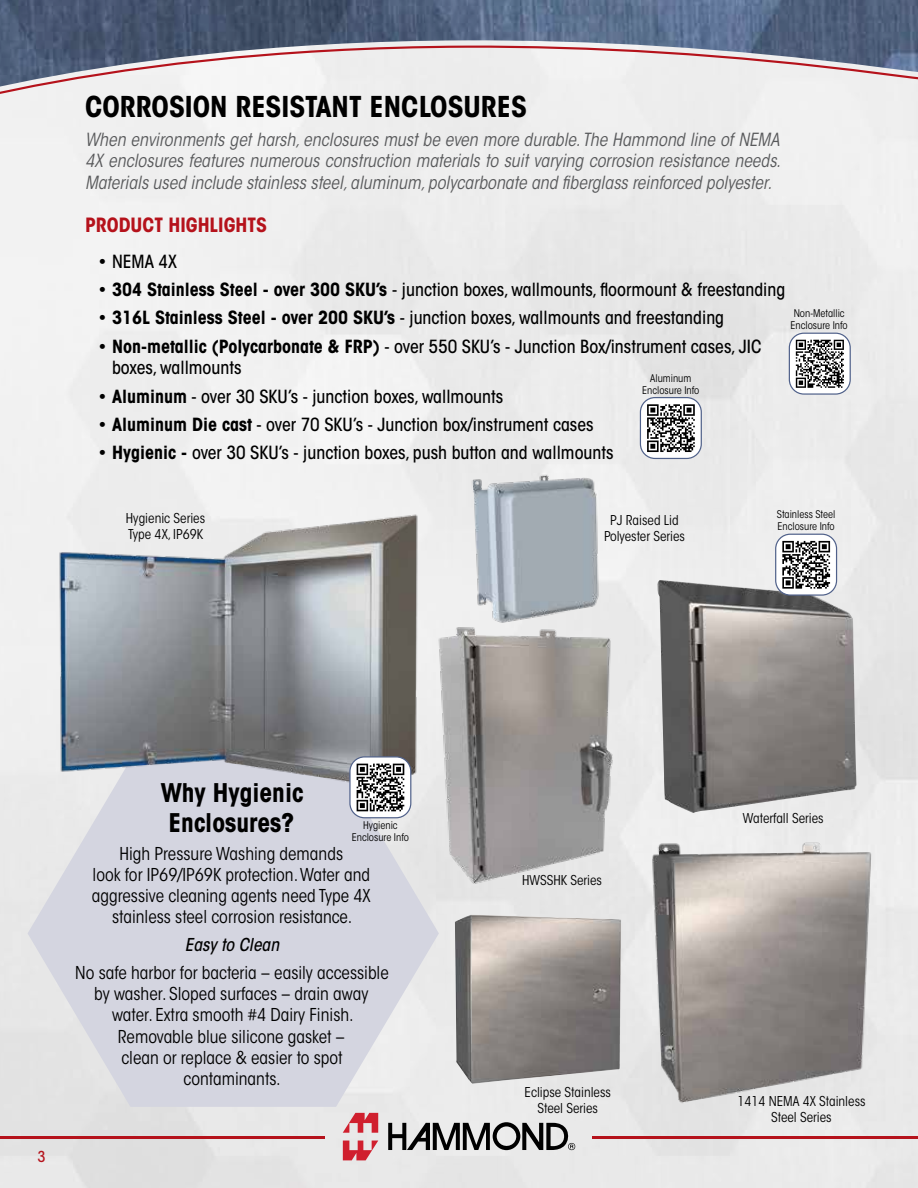
<style>
.page{position:relative;width:918px;height:1188px;background:#fff}
.page>*{position:absolute;margin:0;border:0;box-sizing:border-box;transform-origin:0 0}
.t1{font:700 condensed 28.5px "ITC Avant Garde Std";color:#000}
.t2{font:700 condensed 25.5px/30.6px "ITC Avant Garde Std";color:#000;text-align:center}
.t3{font:700 condensed 19.5px "ITC Avant Garde Std";color:#b5121b}
.t4{font:500 condensed 18px/21.6px "ITC Avant Garde Std";color:#000}
.t5{font:italic condensed 18px/21.6px "ITC Avant Garde Std";color:#58595b;text-align:justify}
.t6{font:condensed 17.7px/21.1px "ITC Avant Garde Std";color:#000;text-align:center}
.t7{font:italic 500 condensed 17.7px "ITC Avant Garde Std";color:#000}
.t8{font:500 condensed 15px "ITC Avant Garde Std";color:#b5121b}
.t9{font:condensed 13.5px/16.2px "ITC Avant Garde Std";color:#000;text-align:center}
.t10{font:condensed 10.5px/12px "ITC Avant Garde Std";color:#000}
.s1{font-weight:700}
</style>
<div class="page">
<img style="left:0;top:159px;width:918px;height:1029px">
<div style="left:0;top:153px;width:918px;height:6px;background:#efefef"></div>
<img style="left:0;top:0;width:918px;height:153px">
<svg style="left:343px;top:1113px;width:35px;height:20px"></svg>
<svg style="left:343px;top:1141px;width:35px;height:19px"></svg>
<svg style="left:388px;top:1122px;width:187px;height:28px;background:#858585"></svg>
<hr style="left:0;top:1136px;width:325px;height:3px;background:#b5121b">
<hr style="left:593px;top:1136px;width:325px;height:3px;background:#b5121b">
<img style="left:425px;top:597px;width:231px;height:292px">
<svg style="left:28px;top:760px;width:411px;height:347px;background:#d8d9e1"></svg>
<img style="left:606px;top:811px;width:307px;height:302px">
<img style="left:455px;top:915px;width:166px;height:169px">
<img style="left:656px;top:580px;width:201px;height:233px">
<img style="left:53px;top:509px;width:372px;height:281px">
<img style="left:463px;top:465px;width:151px;height:171px">
<div style="left:789px;top:333px;width:61px;height:61px;background:#fff;border-radius:15px"></div>
<svg style="left:795px;top:339px;width:49px;height:49px"></svg>
<div style="left:789px;top:333px;width:62px;height:62px;border:1px solid #50618a;border-radius:15px"></div>
<div style="left:776px;top:534px;width:61px;height:61px;background:#fff;border-radius:15px"></div>
<svg style="left:782px;top:540px;width:49px;height:49px"></svg>
<div style="left:775px;top:534px;width:62px;height:62px;border:1px solid #50618a;border-radius:15px"></div>
<div style="left:640px;top:398px;width:61px;height:60px;background:#fff;border-radius:15px"></div>
<svg style="left:645px;top:404px;width:50px;height:50px"></svg>
<div style="left:640px;top:397px;width:62px;height:62px;border:1px solid #50618a;border-radius:15px"></div>
<div style="left:350px;top:757px;width:61px;height:61px;background:#fff;border-radius:15px"></div>
<svg style="left:356px;top:763px;width:49px;height:49px"></svg>
<div style="left:349px;top:756px;width:62px;height:62px;border:1px solid #50618a;border-radius:15px"></div>
<h1 class="t1" style="left:85px;top:89px;width:443px">CORROSION RESISTANT ENCLOSURES</h1>
<p class="t5" style="left:85px;top:129px;width:697px">When environments get harsh, enclosures must be even more durable. The Hammond line of NEMA 4X enclosures features numerous construction materials to suit varying corrosion resistance needs.<br>Materials used include stainless steel, aluminum, polycarbonate and fiberglass reinforced polyester.</p>
<p class="t3" style="left:85px;top:213px;width:183px">PRODUCT HIGHLIGHTS</p>
<p class="t4" style="left:99px;top:250px;width:80px">• NEMA 4X</p>
<p class="t4" style="left:99px;top:279px;width:688px">• <span class="s1">304 Stainless Steel - over 300 SKU’s</span> - junction boxes, wallmounts, floormount &amp; freestanding</p>
<p class="t4" style="left:99px;top:307px;width:627px">• <span class="s1">316L Stainless Steel - over 200 SKU’s</span> - junction boxes, wallmounts and freestanding</p>
<p class="t4" style="left:112px;top:335px;width:651px;text-indent:-14px">• <span class="s1">Non-metallic (Polycarbonate &amp; FRP)</span> - over 550 SKU’s - Junction Box/instrument cases, JIC boxes, wallmounts</p>
<p class="t4" style="left:99px;top:385px;width:406px">• <span class="s1">Aluminum</span> - over 30 SKU’s - junction boxes, wallmounts</p>
<p class="t4" style="left:99px;top:414px;width:497px">• <span class="s1">Aluminum Die cast</span> - over 70 SKU’s - Junction box/instrument cases</p>
<p class="t4" style="left:99px;top:442px;width:517px">• <span class="s1">Hygienic -</span> over 30 SKU’s - junction boxes, push button and wallmounts</p>
<p class="t10" style="left:791px;top:308px;width:59px">Non-Metallic<br>Enclosure Info</p>
<p class="t10" style="left:642px;top:372px;width:59px;text-align:center">Aluminum<br>Enclosure Info</p>
<p class="t9" style="left:126px;top:510px;width:81px;text-align:left">Hygienic Series<br>Type 4X, IP69K</p>
<p class="t9" style="left:604px;top:512px;width:83px">PJ Raised Lid<br>Polyester Series</p>
<p class="t10" style="left:777px;top:508px;width:60px">Stainless Steel<br>Enclosure Info</p>
<p class="t8" style="left:38px;top:1147px;width:9px">3</p>
<h2 class="t2" style="left:161px;top:777px;width:144px">Why Hygienic<br>Enclosures?</h2>
<p class="t6" style="left:92px;top:843px;width:280px">High Pressure Washing demands<br>look for IP69/IP69K protection. Water and aggressive cleaning agents need Type 4X stainless steel corrosion resistance.</p>
<p class="t7" style="left:185px;top:934px;width:96px">Easy to Clean</p>
<p class="t6" style="left:75px;top:962px;width:315px">No safe harbor for bacteria – easily accessible by washer. Sloped surfaces – drain away water. Extra smooth #4 Dairy Finish.<br>Removable blue silicone gasket –<br>clean or replace &amp; easier to spot contaminants.</p>
<p class="t10" style="left:352px;top:819px;width:59px;text-align:center">Hygienic<br>Enclosure Info</p>
<p class="t9" style="left:522px;top:872px;width:81px">HWSSHK Series</p>
<p class="t9" style="left:525px;top:1084px;width:88px">Eclipse Stainless<br>Steel Series</p>
<p class="t9" style="left:743px;top:810px;width:82px">Waterfall Series</p>
<p class="t9" style="left:737px;top:1093px;width:130px">1414 NEMA 4X Stainless<br>Steel Series</p>
</div>
